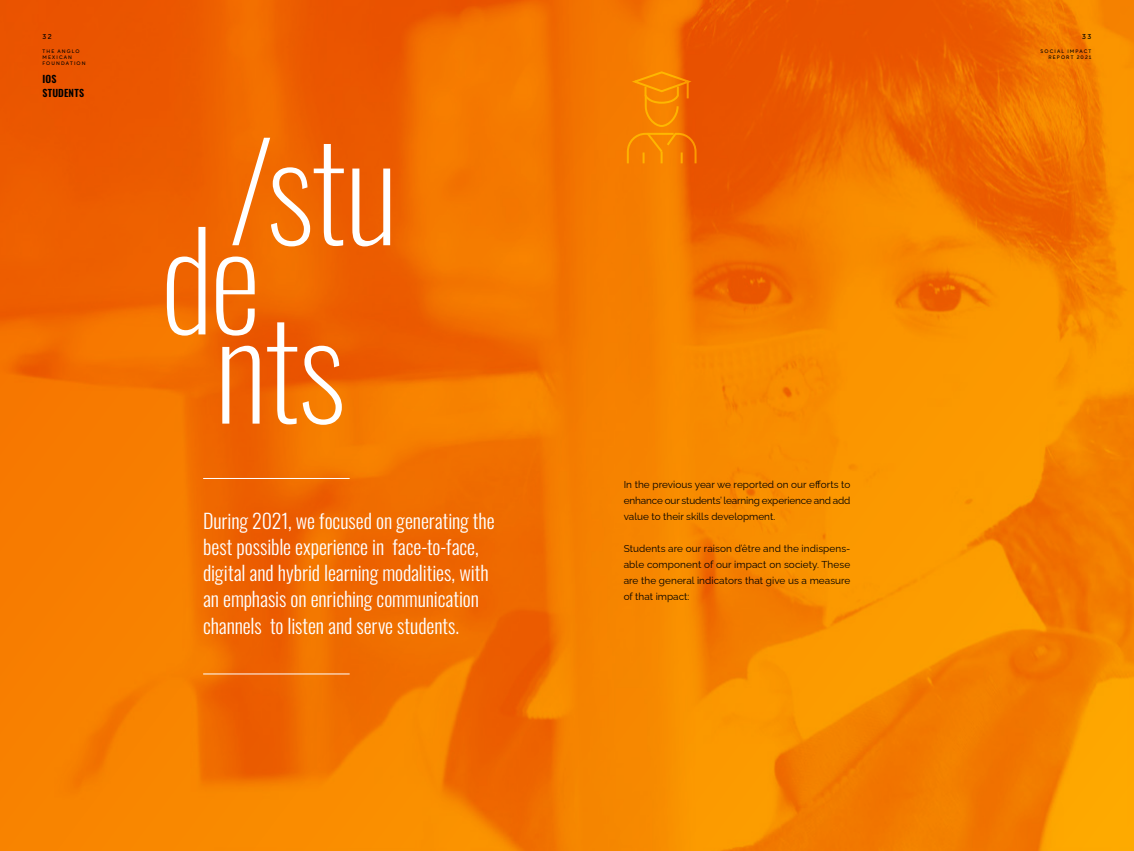
<style>
.page{position:relative;width:1134px;height:851px;background:#fff}
.page>*{position:absolute;margin:0;border:0;box-sizing:border-box;transform-origin:0 0}
.t1{font:200 132.6px "Oswald";letter-spacing:-.015em;color:#fff}
.t2{font:300 20px/26px "Oswald";letter-spacing:-.005em;color:#fff}
.t3{font:10px/16px "Raleway";color:#000;text-align:justify}
.t4{font:600 10px/14px "Oswald";letter-spacing:.015em;color:#000}
.t5{font:7px "Rotunda";color:#000}
.t6{font:5px/6px "Rotunda";letter-spacing:.225em;color:#000}
</style>
<div class="page">
<img style="left:0;top:0;width:1134px;height:850px">
<hr style="left:203px;top:478px;width:147px;height:1px;background:#fff">
<svg style="left:626px;top:70px;width:71px;height:94px"></svg>
<hr style="left:203px;top:673px;width:147px;height:1px;background:#fff">
<p class="t5" style="left:43px;top:31px;width:11px">32</p>
<p class="t5" style="left:1082px;top:31px;width:11px">33</p>
<p class="t6" style="left:43px;top:48px;width:45px">THE ANGLO<br>MEXICAN<br>FOUNDATION</p>
<p class="t6" style="left:1040px;top:48px;width:52px;text-align:right">SOCIAL IMPACT<br>REPORT 2021</p>
<p class="t4" style="left:43px;top:71px;width:43px">IOS<br>STUDENTS</p>
<h1 class="t1" style="left:229px;top:73px;width:170px">/stu</h1>
<h1 class="t1" style="left:161px;top:162px;width:101px">de</h1>
<h1 class="t1" style="left:215px;top:251px;width:132px">nts</h1>
<h2 class="t2" style="left:203px;top:506px;width:293px">During 2021, we focused on generating the best possible experience in face-to-face, digital and hybrid learning modalities, with an emphasis on enriching communication channels to listen and serve students.</h2>
<p class="t3" style="left:624px;top:475px;width:228px">In the previous year we reported on our efforts to enhance our students’ learning experience and add value to their skills development.</p>
<p class="t3" style="left:624px;top:539px;width:228px">Students are our raison d’être and the indispens&shy;able component of our impact on society. These are the general indicators that give us a measure of that impact:</p>
</div>
